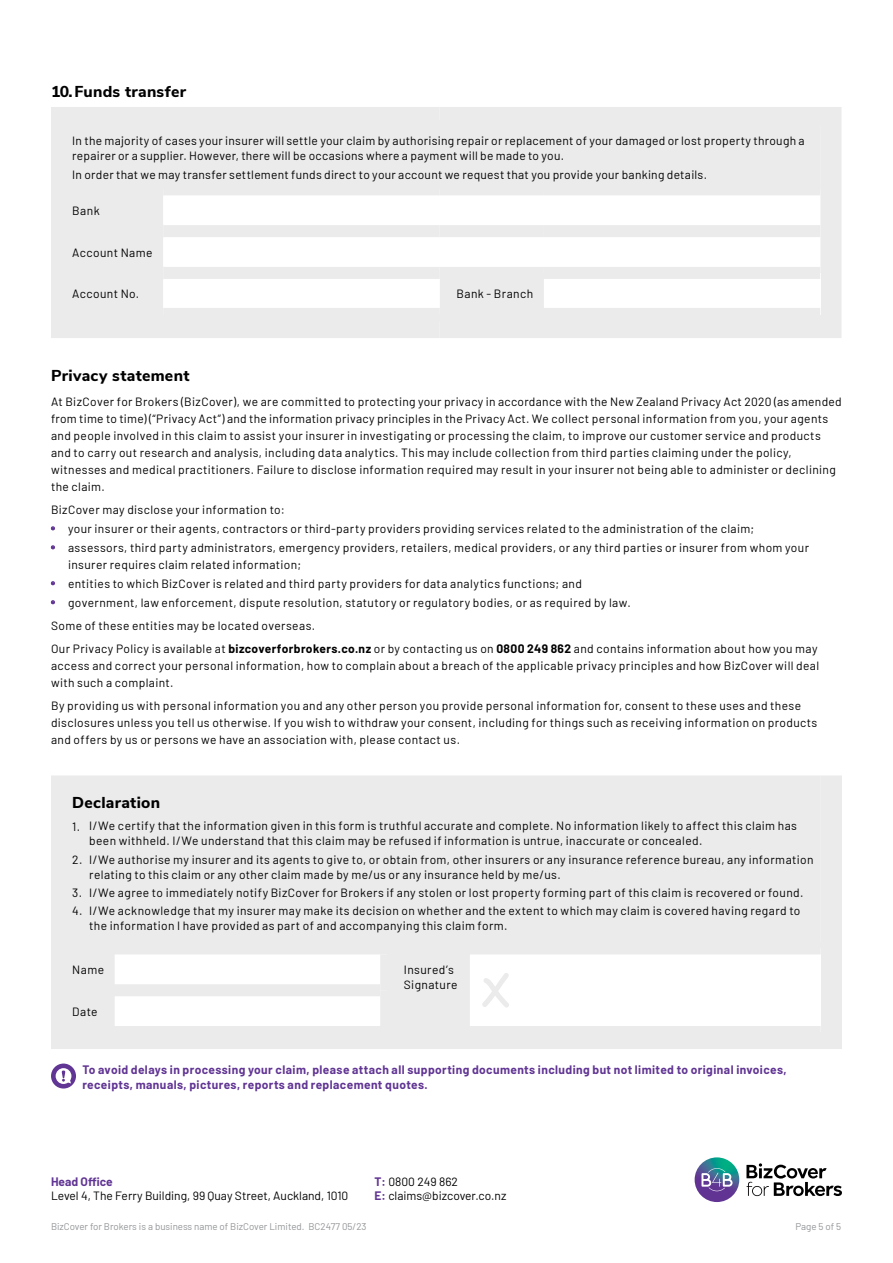
<style>
.page{position:relative;width:893px;height:1263px;background:#fff}
.page>*{position:absolute;margin:0;border:0;box-sizing:border-box;transform-origin:0 0}
.t1{font:800 15.75px "Nunito Sans";letter-spacing:.02em;color:#000}
.t2{font:12px/16.8px "Barlow";letter-spacing:.03em;color:#000}
.t3{font:700 12px/15px "Barlow";letter-spacing:.03em;color:#613594}
.t4{font:12px/14.4px "Barlow";color:#000}
.t5{font:9.75px "Barlow";color:#939598}
.s1{font-weight:700;color:#613594}
.s2{font-weight:700}
</style>
<div class="page">
<div style="left:51px;top:107px;width:389px;height:231px;background:#ebebec"></div>
<div style="left:440px;top:107px;width:401px;height:231px;background:#ebebec"></div>
<svg style="left:163px;top:195px;width:657px;height:113px"></svg>
<div style="left:544px;top:273px;width:276px;height:42px;background:#fff"></div>
<div style="left:72px;top:119px;width:91px;height:14px;background:#ebebec"></div>
<div style="left:72px;top:183px;width:91px;height:13px;background:#ebebec"></div>
<div style="left:72px;top:224px;width:91px;height:14px;background:#ebebec"></div>
<div style="left:72px;top:266px;width:91px;height:14px;background:#ebebec"></div>
<div style="left:72px;top:308px;width:91px;height:13px;background:#ebebec"></div>
<div style="left:163px;top:308px;width:277px;height:13px;background:#ebebec"></div>
<div style="left:440px;top:308px;width:104px;height:13px;background:#ebebec"></div>
<div style="left:544px;top:308px;width:276px;height:13px;background:#ebebec"></div>
<div style="left:163px;top:120px;width:277px;height:12px;background:#ebebec"></div>
<div style="left:440px;top:120px;width:104px;height:12px;background:#ebebec"></div>
<div style="left:544px;top:120px;width:276px;height:12px;background:#ebebec"></div>
<div style="left:163px;top:183px;width:277px;height:12px;background:#ebebec"></div>
<div style="left:440px;top:183px;width:104px;height:12px;background:#ebebec"></div>
<div style="left:544px;top:183px;width:276px;height:12px;background:#ebebec"></div>
<div style="left:163px;top:225px;width:277px;height:12px;background:#ebebec"></div>
<div style="left:440px;top:225px;width:104px;height:12px;background:#ebebec"></div>
<div style="left:544px;top:225px;width:276px;height:12px;background:#ebebec"></div>
<div style="left:163px;top:267px;width:277px;height:12px;background:#ebebec"></div>
<div style="left:440px;top:267px;width:104px;height:12px;background:#ebebec"></div>
<div style="left:544px;top:267px;width:276px;height:12px;background:#ebebec"></div>
<div style="left:51px;top:775px;width:336px;height:274px;background:#ebebec"></div>
<div style="left:387px;top:775px;width:455px;height:274px;background:#ebebec"></div>
<svg style="left:115px;top:954px;width:265px;height:72px"></svg>
<div style="left:470px;top:948px;width:351px;height:84px;background:#fff"></div>
<div style="left:72px;top:942px;width:43px;height:12px;background:#ebebec"></div>
<div style="left:115px;top:942px;width:272px;height:12px;background:#ebebec"></div>
<div style="left:387px;top:942px;width:83px;height:12px;background:#ebebec"></div>
<div style="left:470px;top:942px;width:351px;height:12px;background:#ebebec"></div>
<div style="left:387px;top:1026px;width:83px;height:12px;background:#ebebec"></div>
<div style="left:470px;top:1026px;width:351px;height:12px;background:#ebebec"></div>
<div style="left:72px;top:984px;width:43px;height:12px;background:#ebebec"></div>
<div style="left:115px;top:984px;width:265px;height:12px;background:#ebebec"></div>
<div style="left:72px;top:1026px;width:43px;height:12px;background:#ebebec"></div>
<div style="left:115px;top:1026px;width:272px;height:12px;background:#ebebec"></div>
<div style="left:380px;top:954px;width:14px;height:36px;background:#ebebec"></div>
<div style="left:380px;top:990px;width:14px;height:36px;background:#ebebec"></div>
<svg style="left:482px;top:973px;width:27px;height:35px"></svg>
<svg style="left:51px;top:1063px;width:25px;height:25px"></svg>
<svg style="left:695px;top:1157px;width:44px;height:45px"></svg>
<svg style="left:701px;top:1168px;width:31px;height:23px"></svg>
<svg style="left:746px;top:1163px;width:96px;height:33px"></svg>
<h1 class="t1" style="left:51px;top:80px;width:137px">10.Funds transfer</h1>
<p class="t2" style="left:72px;top:132px;width:734px;line-height:15px">In the majority of cases your insurer will settle your claim by authorising repair or replacement of your damaged or lost property through a repairer or a supplier. However, there will be occasions where a payment will be made to you.</p>
<p class="t2" style="left:72px;top:166px;width:636px">In order that we may transfer settlement funds direct to your account we request that you provide your banking details.</p>
<p class="t2" style="left:72px;top:201px;width:29px">Bank</p>
<p class="t2" style="left:72px;top:243px;width:82px">Account Name</p>
<p class="t2" style="left:72px;top:285px;width:68px">Account No.</p>
<p class="t2" style="left:456px;top:285px;width:78px">Bank - Branch</p>
<h1 class="t1" style="left:51px;top:364px;width:140px">Privacy statement</h1>
<p class="t2" style="left:51px;top:392px;width:792px">At BizCover for Brokers (BizCover), we are committed to protecting your privacy in accordance with the New Zealand Privacy Act 2020 (as amended from time to time) (“Privacy Act”) and the information privacy principles in the Privacy Act. We collect personal information from you, your agents and people involved in this claim to assist your insurer in investigating or processing the claim, to improve our customer service and products and to carry out research and analysis, including data analytics. This may include collection from third parties claiming under the policy, witnesses and medical practitioners. Failure to disclose information required may result in your insurer not being able to administer or declining the claim.</p>
<p class="t2" style="left:51px;top:500px;width:235px">BizCover may disclose your information to:</p>
<p class="t2" style="left:51px;top:519px;width:705px"><span class="s1">•</span> your insurer or their agents, contractors or third-party providers providing services related to the administration of the claim;</p>
<p class="t2" style="left:68px;top:538px;width:743px;text-indent:-17px"><span class="s1">•</span> assessors, third party administrators, emergency providers, retailers, medical providers, or any third parties or insurer from whom your insurer requires claim related information;</p>
<p class="t2" style="left:51px;top:574px;width:532px"><span class="s1">•</span> entities to which BizCover is related and third party providers for data analytics functions; and</p>
<p class="t2" style="left:51px;top:590px;width:768px;line-height:23.2px"><span class="s1">•</span> government, law enforcement, dispute resolution, statutory or regulatory bodies, or as required by law.<br>Some of these entities may be located overseas.<br>Our Privacy Policy is available at <span class="s2">bizcoverforbrokers.co.nz</span> or by contacting us on <span class="s2">0800 249 862</span> and contains information about how you may</p>
<p class="t2" style="left:51px;top:656px;width:770px">access and correct your personal information, how to complain about a breach of the applicable privacy principles and how BizCover will deal with such a complaint.</p>
<p class="t2" style="left:51px;top:696px;width:768px">By providing us with personal information you and any other person you provide personal information for, consent to these uses and these disclosures unless you tell us otherwise. If you wish to withdraw your consent, including for things such as receiving information on products and offers by us or persons we have an association with, please contact us.</p>
<h1 class="t1" style="left:72px;top:791px;width:89px">Declaration</h1>
<p class="t2" style="left:89px;top:818px;width:709px;line-height:15px;text-indent:-17px">1. I/We certify that the information given in this form is truthful accurate and complete. No information likely to affect this claim has been withheld. I/We understand that this claim may be refused if information is untrue, inaccurate or concealed.</p>
<p class="t2" style="left:89px;top:851px;width:726px;line-height:15px;text-indent:-17px">2. I/We authorise my insurer and its agents to give to, or obtain from, other insurers or any insurance reference bureau, any information relating to this claim or any other claim made by me/us or any insurance held by me/us.</p>
<p class="t2" style="left:72px;top:883px;width:733px">3. I/We agree to immediately notify BizCover for Brokers if any stolen or lost property forming part of this claim is recovered or found.</p>
<p class="t2" style="left:89px;top:902px;width:713px;line-height:15px;text-indent:-17px">4. I/We acknowledge that my insurer may make its decision on whether and the extent to which may claim is covered having regard to the information I have provided as part of and accompanying this claim form.</p>
<p class="t2" style="left:72px;top:960px;width:33px">Name</p>
<p class="t2" style="left:404px;top:961px;width:55px;line-height:15px">Insured’s<br>Signature</p>
<p class="t2" style="left:72px;top:1002px;width:27px">Date</p>
<p class="t3" style="left:82px;top:1061px;width:706px">To avoid delays in processing your claim, please attach all supporting documents including but not limited to original invoices, receipts, manuals, pictures, reports and replacement quotes.</p>
<p class="t3" style="left:51px;top:1173px;width:63px">Head Office</p>
<p class="t4" style="left:51px;top:1188px;width:299px">Level 4, The Ferry Building, 99 Quay Street, Auckland, 1010</p>
<p class="t4" style="left:375px;top:1173px;width:133px"><span class="s1">T:</span> 0800 249 862<br><span class="s1">E:</span> claims@bizcover.co.nz</p>
<p class="t5" style="left:51px;top:1219px;width:317px">BizCover for Brokers is a business name of BizCover Limited. BC2477 05/23</p>
<p class="t5" style="left:795px;top:1219px;width:47px">Page 5 of 5</p>
</div>
